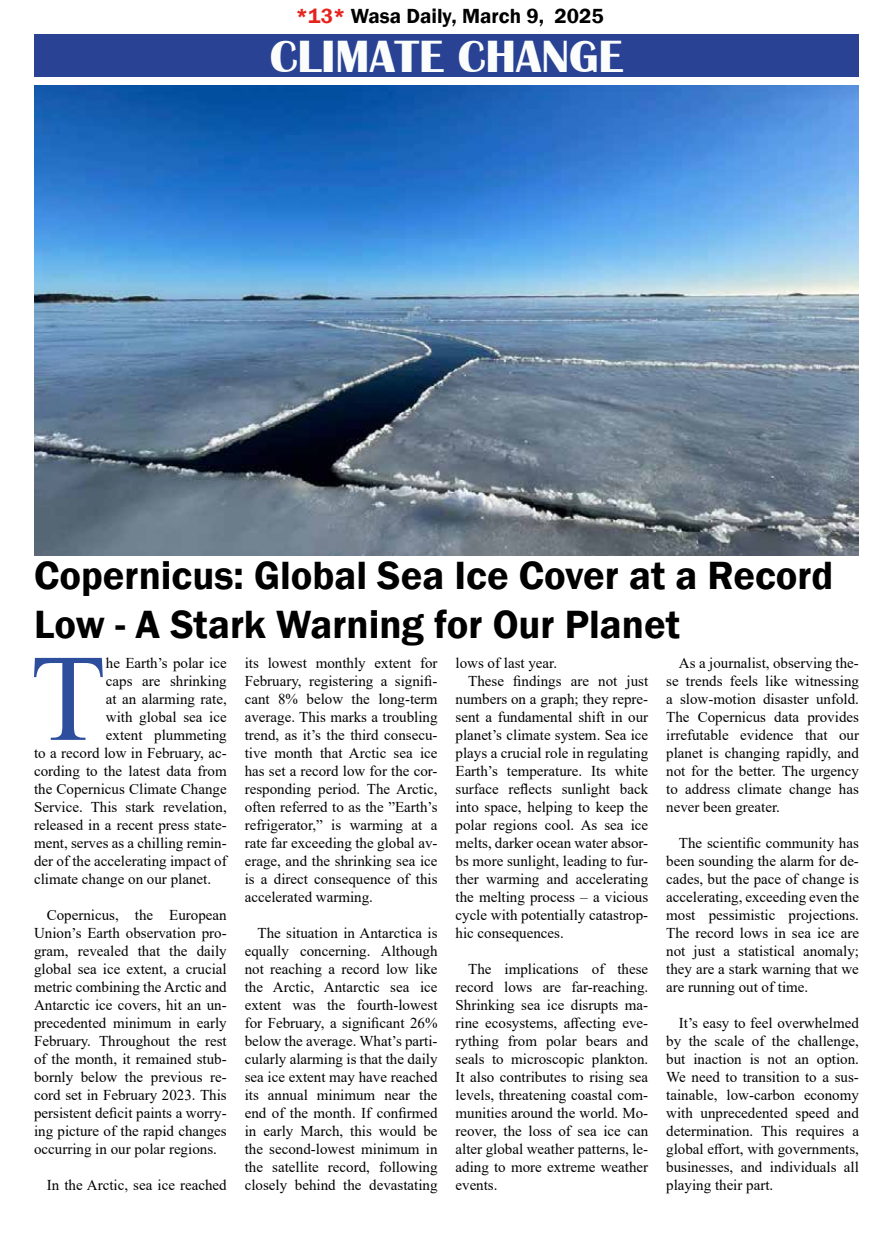
<style>
.page{position:relative;width:893px;height:1234px;background:#fff}
.page>*{position:absolute;margin:0;border:0;box-sizing:border-box;transform-origin:0 0}
.t1{font:123.75px "Times New Roman";color:#2d4e9d}
.t2{font:700 46.5px "Britannic";color:#fbfdfc}
.t3{font:600 40.5px/48.6px "Franklin Gothic";color:#000}
.t4{font:600 21px "Franklin Gothic";color:#000}
.t5{font:15px/18px "Times New Roman";color:#000;text-align:justify}
.s1{color:#e5231d}
</style>
<div class="page">
<div style="left:34px;top:34px;width:825px;height:43px;background:#294294"></div>
<img style="left:34px;top:86px;width:825px;height:469px">
<h3 class="t4" style="left:296px;top:3px;width:309px"><span class="s1">*13*</span> Wasa Daily, March 9, 2025</h3>
<h2 class="t2" style="left:270px;top:30px;width:355px">CLIMATE CHANGE</h2>
<h3 class="t3" style="left:34px;top:552px;width:801px">Copernicus: Global Sea Ice Cover at a Record<br>Low - A Stark Warning for Our Planet</h3>
<h1 class="t1" style="left:30px;top:611px;width:77px">T</h1>
<p class="t5" style="left:106px;top:653px;width:122px">he Earth’s polar ice</p>
<p class="t5" style="left:666px;top:653px;width:194px;text-indent:13px">As a journalist, observing the&shy;se trends feels like witnessing a slow-motion disaster unfold.<br>The Copernicus data provides irrefutable evidence that our planet is changing rapidly, and not for the better. The urgency to address climate change has never been greater.</p>
<p class="t5" style="left:666px;top:833px;width:194px;text-indent:13px">The scientific community has been sounding the alarm for de&shy;cades, but the pace of change is accelerating, exceeding even the most pessimistic projections.<br>The record lows in sea ice are not just a statistical anomaly; they are a stark warning that we are running out of time.</p>
<p class="t5" style="left:666px;top:1013px;width:194px;text-indent:13px">It’s easy to feel overwhelmed by the scale of the challenge, but inaction is not an option.<br>We need to transition to a sus&shy;tainable, low-carbon economy with unprecedented speed and determination. This requires a global effort, with governments, businesses, and individuals all playing their part.</p>
<p class="t5" style="left:245px;top:653px;width:194px">its lowest monthly extent for February, registering a signifi&shy;cant 8% below the long-term average. This marks a troubling trend, as it’s the third consecu&shy;tive month that Arctic sea ice has set a record low for the cor&shy;responding period. The Arctic, often referred to as the ”Earth’s refrigerator,” is warming at a rate far exceeding the global av&shy;erage, and the shrinking sea ice is a direct consequence of this accelerated warming.</p>
<p class="t5" style="left:245px;top:923px;width:194px;text-indent:13px">The situation in Antarctica is equally concerning. Although not reaching a record low like the Arctic, Antarctic sea ice extent was the fourth-lowest for February, a significant 26% below the average. What’s parti&shy;cularly alarming is that the daily sea ice extent may have reached its annual minimum near the end of the month. If confirmed in early March, this would be the second-lowest minimum in the satellite record, following closely behind the devastating</p>
<p class="t5" style="left:455px;top:653px;width:103px">lows of last year.</p>
<p class="t5" style="left:468px;top:671px;width:181px">These findings are not just</p>
<p class="t5" style="left:455px;top:689px;width:194px">numbers on a graph; they repre-</p>
<p class="t5" style="left:455px;top:707px;width:194px">sent a fundamental shift in our</p>
<p class="t5" style="left:455px;top:725px;width:194px">planet’s climate system. Sea ice</p>
<p class="t5" style="left:455px;top:743px;width:194px">plays a crucial role in regulating</p>
<p class="t5" style="left:455px;top:761px;width:194px">Earth’s temperature. Its white</p>
<p class="t5" style="left:455px;top:779px;width:194px">surface reflects sunlight back</p>
<p class="t5" style="left:455px;top:797px;width:194px">into space, helping to keep the</p>
<p class="t5" style="left:455px;top:815px;width:194px">polar regions cool. As sea ice</p>
<p class="t5" style="left:455px;top:833px;width:194px">melts, darker ocean water absor-</p>
<p class="t5" style="left:455px;top:851px;width:194px">bs more sunlight, leading to fur-</p>
<p class="t5" style="left:455px;top:869px;width:194px">ther warming and accelerating</p>
<p class="t5" style="left:455px;top:887px;width:194px">the melting process – a vicious</p>
<p class="t5" style="left:455px;top:905px;width:194px">cycle with potentially catastrop-</p>
<p class="t5" style="left:455px;top:923px;width:110px">hic consequences.</p>
<p class="t5" style="left:455px;top:959px;width:194px;text-indent:13px">The implications of these record lows are far-reaching.<br>Shrinking sea ice disrupts ma&shy;rine ecosystems, affecting eve&shy;rything from polar bears and seals to microscopic plankton.<br>It also contributes to rising sea levels, threatening coastal com&shy;munities around the world. Mo&shy;reover, the loss of sea ice can alter global weather patterns, le&shy;ading to more extreme weather events.</p>
<p class="t5" style="left:106px;top:671px;width:122px">caps are shrinking</p>
<p class="t5" style="left:106px;top:689px;width:122px">at an alarming rate,</p>
<p class="t5" style="left:106px;top:707px;width:122px">with global sea ice</p>
<p class="t5" style="left:106px;top:725px;width:122px">extent plummeting</p>
<p class="t5" style="left:34px;top:743px;width:194px">to a record low in February, ac-</p>
<p class="t5" style="left:34px;top:761px;width:194px">cording to the latest data from</p>
<p class="t5" style="left:34px;top:779px;width:194px">the Copernicus Climate Change</p>
<p class="t5" style="left:34px;top:797px;width:194px">Service. This stark revelation,</p>
<p class="t5" style="left:34px;top:815px;width:194px">released in a recent press state-</p>
<p class="t5" style="left:34px;top:833px;width:194px">ment, serves as a chilling remin-</p>
<p class="t5" style="left:34px;top:851px;width:194px">der of the accelerating impact of</p>
<p class="t5" style="left:34px;top:869px;width:179px">climate change on our planet.</p>
<p class="t5" style="left:34px;top:905px;width:194px;text-indent:13px">Copernicus, the European Union’s Earth observation pro&shy;gram, revealed that the daily global sea ice extent, a crucial metric combining the Arctic and Antarctic ice covers, hit an un&shy;precedented minimum in early February. Throughout the rest of the month, it remained stub&shy;bornly below the previous re&shy;cord set in February 2023. This persistent deficit paints a worry&shy;ing picture of the rapid changes occurring in our polar regions.</p>
<p class="t5" style="left:47px;top:1175px;width:181px">In the Arctic, sea ice reached</p>
</div>
